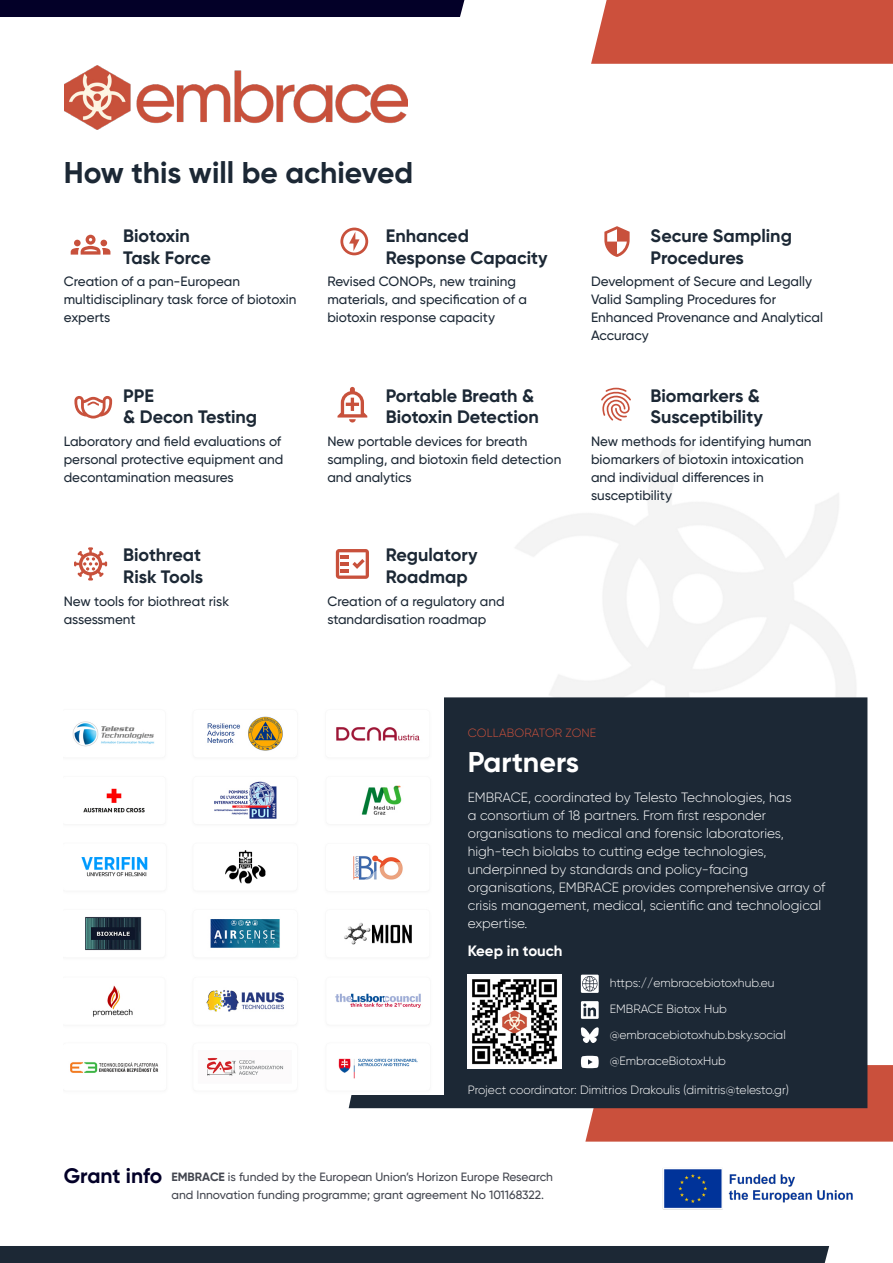
<style>
.page{position:relative;width:893px;height:1263px;background:#fff}
.page>*{position:absolute;margin:0;border:0;box-sizing:border-box;transform-origin:0 0}
.t1{font:700 30px "Gilroy";color:#1c2835}
.t2{font:700 28.5px "Gilroy";color:#fff}
.t3{font:700 21px "Gilroy";color:#030028}
.t4{font:700 18px/21.6px "Gilroy";color:#1c2835}
.t5{font:700 15px "Gilroy";color:#fff}
.t6{font:500 13.5px/18px "Gilroy";color:#1c2835}
.t7{font:300 13.5px/18px "Gilroy";color:#fff}
.t8{font:300 12px "Gilroy";color:#fff}
.t9{font:500 12px/18px "Gilroy";color:#43464f}
.t10{font:300 12px "Gilroy";letter-spacing:.01em;color:#ca503c}
.s1{font-weight:700}
</style>
<div class="page">
<div style="left:349px;top:697px;width:518px;height:411px;background:#1c2835"></div>
<img style="left:70px;top:697px;width:373px;height:397px">
<img style="left:65px;top:65px;width:343px;height:65px">
<svg style="left:71px;top:235px;width:39px;height:20px"></svg>
<svg style="left:74px;top:396px;width:38px;height:22px"></svg>
<svg style="left:74px;top:547px;width:33px;height:33px"></svg>
<svg style="left:340px;top:228px;width:28px;height:27px"></svg>
<svg style="left:337px;top:387px;width:30px;height:35px"></svg>
<svg style="left:336px;top:549px;width:33px;height:30px"></svg>
<svg style="left:604px;top:226px;width:26px;height:31px"></svg>
<svg style="left:601px;top:388px;width:30px;height:33px"></svg>
<img style="left:662px;top:1168px;width:191px;height:42px">
<img style="left:467px;top:974px;width:94px;height:94px">
<svg style="left:581px;top:1001px;width:18px;height:18px"></svg>
<svg style="left:581px;top:1027px;width:18px;height:18px"></svg>
<svg style="left:581px;top:1056px;width:312px;height:85px;background:#6a3e3d"></svg>
<svg style="left:581px;top:974px;width:18px;height:19px"></svg>
<svg style="left:582px;top:976px;width:15px;height:15px"></svg>
<div style="left:0;top:1246px;width:829px;height:17px;background:#1c2835"></div>
<div style="left:591px;top:0;width:302px;height:64px;background:#cc503c"></div>
<div style="left:0;top:0;width:464px;height:17px;background:#030028"></div>
<p class="t1" style="left:64px;top:154px;width:351px">How this will be achieved</p>
<p class="t4" style="left:123px;top:225px;width:68px">Biotoxin</p>
<p class="t4" style="left:123px;top:246px;width:89px">Task Force</p>
<p class="t6" style="left:64px;top:272px;width:234px">Creation of a pan-European multidisciplinary task force of biotoxin experts</p>
<p class="t4" style="left:123px;top:384px;width:135px">PPE<br>&amp; Decon Testing</p>
<p class="t6" style="left:64px;top:432px;width:221px">Laboratory and field evaluations of personal protective equipment and decontamination measures</p>
<p class="t4" style="left:123px;top:544px;width:79px">Biothreat</p>
<p class="t4" style="left:123px;top:566px;width:81px">Risk Tools</p>
<p class="t6" style="left:64px;top:592px;width:167px">New tools for biothreat risk assessment</p>
<p class="t4" style="left:386px;top:225px;width:85px">Enhanced</p>
<p class="t4" style="left:386px;top:246px;width:163px">Response Capacity</p>
<p class="t6" style="left:327px;top:272px;width:201px">Revised CONOPs, new training materials, and specification of a biotoxin response capacity</p>
<p class="t4" style="left:386px;top:384px;width:154px">Portable Breath &amp;<br>Biotoxin Detection</p>
<p class="t6" style="left:327px;top:432px;width:235px">New portable devices for breath sampling, and biotoxin field detection and analytics</p>
<p class="t4" style="left:386px;top:544px;width:93px">Regulatory</p>
<p class="t4" style="left:386px;top:566px;width:83px">Roadmap</p>
<p class="t6" style="left:327px;top:592px;width:179px">Creation of a regulatory and standardisation roadmap</p>
<p class="t4" style="left:651px;top:225px;width:143px">Secure Sampling<br>Procedures</p>
<p class="t6" style="left:591px;top:272px;width:233px">Development of Secure and Legally<br>Valid Sampling Procedures for<br>Enhanced Provenance and Analytical<br>Accuracy</p>
<p class="t4" style="left:651px;top:384px;width:114px">Biomarkers &amp;<br>Susceptibility</p>
<p class="t6" style="left:591px;top:432px;width:222px">New methods for identifying human biomarkers of biotoxin intoxication and individual differences in susceptibility</p>
<p class="t10" style="left:468px;top:726px;width:130px">COLLABORATOR ZONE</p>
<p class="t2" style="left:468px;top:744px;width:113px">Partners</p>
<p class="t7" style="left:468px;top:788px;width:359px">EMBRACE, coordinated by Telesto Technologies, has<br>a consortium of 18 partners. From first responder organisations to medical and forensic laboratories, high-tech biolabs to cutting edge technologies, underpinned by standards and policy-facing organisations, EMBRACE provides comprehensive array of crisis management, medical, scientific and technological expertise.</p>
<p class="t5" style="left:468px;top:942px;width:96px">Keep in touch</p>
<p class="t8" style="left:610px;top:975px;width:166px">https://embracebiotoxhub.eu</p>
<p class="t8" style="left:610px;top:1001px;width:119px">EMBRACE Biotox Hub</p>
<p class="t8" style="left:610px;top:1028px;width:178px">@embracebiotoxhub.bsky.social</p>
<p class="t8" style="left:610px;top:1054px;width:118px">@EmbraceBiotoxHub</p>
<p class="t8" style="left:468px;top:1082px;width:323px">Project coordinator: Dimitrios Drakoulis (dimitris@telesto.gr)</p>
<p class="t3" style="left:64px;top:1163px;width:100px">Grant info</p>
<p class="t9" style="left:171px;top:1168px;width:383px"><span class="s1">EMBRACE</span> is funded by the European Union’s Horizon Europe Research and Innovation funding programme; grant agreement No 101168322.</p>
</div>
